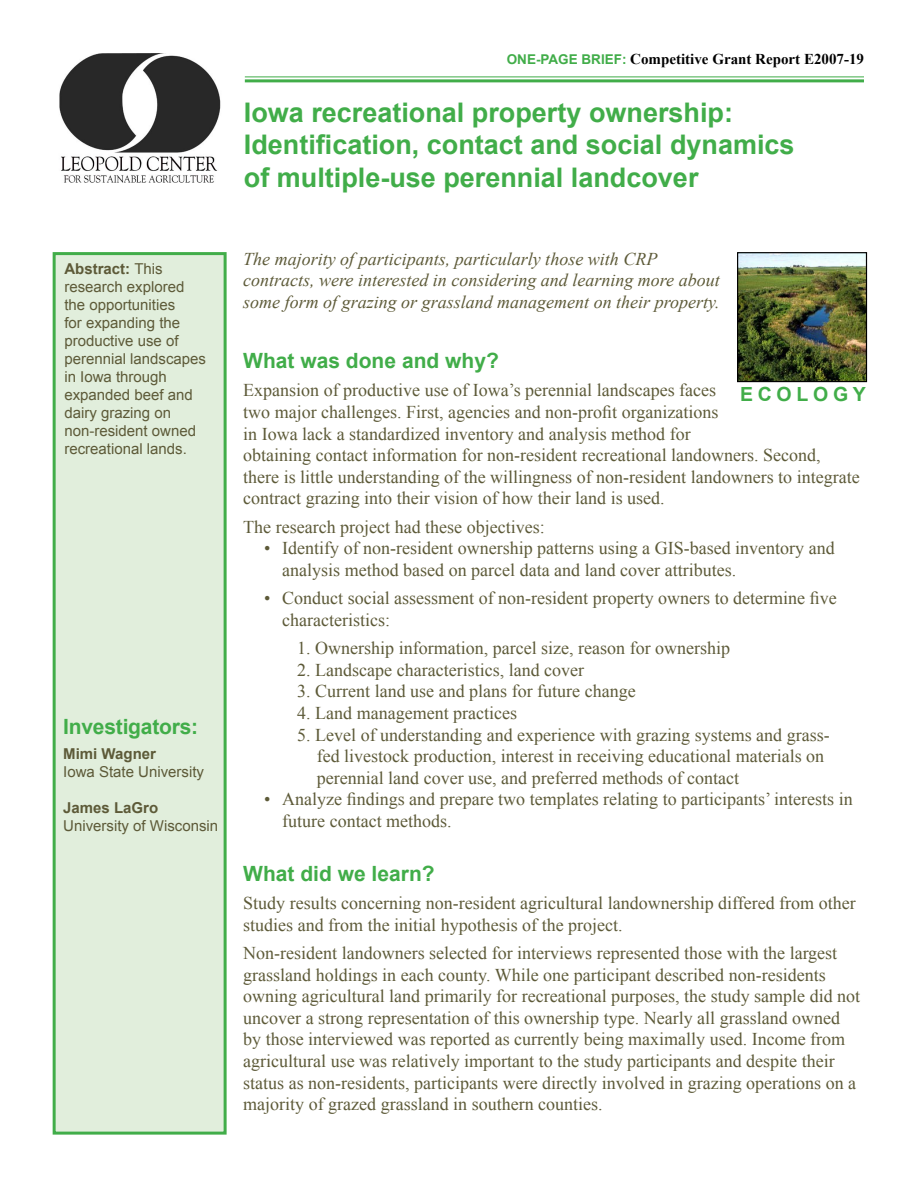
<style>
.page{position:relative;width:918px;height:1188px;background:#fff}
.page>*{position:absolute;margin:0;border:0;box-sizing:border-box;transform-origin:0 0}
.t1{font:700 27px/32.4px "Arial";color:#41ad49}
.t2{font:700 21px "Arial";color:#41ad49}
.t3{font:700 19.5px "Arial";letter-spacing:.245em;color:#41ad49}
.t4{font:18px/21.6px "Times New Roman";color:#5d5a38}
.t5{font:italic 18px/21.6px "Times New Roman";color:#5d5a38}
.t6{font:15px/18px "Arial";color:#5d5a38}
.t7{font:700 15px "Times New Roman";color:#000}
.t8{font:700 15px "Arial";color:#5d5a38}
.s1{font-family:"Arial";font-size:13.5px;color:#41ad49}
.s2{font-weight:700}
</style>
<div class="page">
<div style="left:53px;top:252px;width:174px;height:883px;background:#e1eedc;border:3px solid #41ad49"></div>
<hr style="left:245px;top:76px;width:619px;height:1px;background:#41ad49">
<hr style="left:245px;top:79px;width:619px;height:3px;background:#41ad49">
<img style="left:739px;top:254px;width:126px;height:126px">
<div style="left:737px;top:252px;width:130px;height:130px;border:1px solid #000"></div>
<img style="left:59px;top:53px;width:162px;height:130px">
<p class="t7" style="left:507px;top:49px;width:359px"><span class="s1">ONE-PAGE BRIEF:</span> Competitive Grant Report E2007-19</p>
<h1 class="t1" style="left:244px;top:97px;width:552px">Iowa recreational property ownership:<br>Identification, contact and social dynamics of multiple-use perennial landcover</h1>
<p class="t6" style="left:64px;top:260px;width:143px"><span class="s2">Abstract:</span> This research explored the opportunities<br>for expanding the productive use of perennial landscapes in Iowa through expanded beef and dairy grazing on non-resident owned recreational lands.</p>
<p class="t5" style="left:243px;top:247px;width:478px">The majority of participants, particularly those with CRP contracts, were interested in considering and learning more about some form of grazing or grassland management on their property.</p>
<p class="t2" style="left:243px;top:347px;width:257px">What was done and why?</p>
<p class="t4" style="left:243px;top:379px;width:618px">Expansion of productive use of Iowa’s perennial landscapes faces<br>two major challenges. First, agencies and non-profit organizations<br>in Iowa lack a standardized inventory and analysis method for<br>obtaining contact information for non-resident recreational landowners. Second, there is little understanding of the willingness of non-resident landowners to integrate contract grazing into their vision of how their land is used.</p>
<p class="t4" style="left:243px;top:516px;width:303px">The research project had these objectives:</p>
<p class="t4" style="left:282px;top:537px;width:554px;text-indent:-18px">• Identify of non-resident ownership patterns using a GIS-based inventory and analysis method based on parcel data and land cover attributes.</p>
<p class="t4" style="left:282px;top:587px;width:556px;text-indent:-18px">• Conduct social assessment of non-resident property owners to determine five characteristics:</p>
<p class="t4" style="left:297px;top:637px;width:434px">1. Ownership information, parcel size, reason for ownership</p>
<p class="t4" style="left:297px;top:659px;width:288px">2. Landscape characteristics, land cover</p>
<p class="t4" style="left:297px;top:680px;width:340px">3. Current land use and plans for future change</p>
<p class="t4" style="left:297px;top:702px;width:221px">4. Land management practices</p>
<p class="t4" style="left:317px;top:724px;width:514px;text-indent:-19px">5. Level of understanding and experience with grazing systems and grass&shy;fed livestock production, interest in receiving educational materials on perennial land cover use, and preferred methods of contact</p>
<p class="t4" style="left:282px;top:788px;width:572px;text-indent:-18px">• Analyze findings and prepare two templates relating to participants’ interests in future contact methods.</p>
<p class="t2" style="left:243px;top:859px;width:193px">What did we learn?</p>
<p class="t4" style="left:243px;top:892px;width:614px">Study results concerning non-resident agricultural landownership differed from other studies and from the initial hypothesis of the project.</p>
<p class="t4" style="left:243px;top:942px;width:618px">Non-resident landowners selected for interviews represented those with the largest grassland holdings in each county. While one participant described non-residents owning agricultural land primarily for recreational purposes, the study sample did not uncover a strong representation of this ownership type. Nearly all grassland owned by those interviewed was reported as currently being maximally used. Income from agricultural use was relatively important to the study participants and despite their status as non-residents, participants were directly involved in grazing operations on a majority of grazed grassland in southern counties.</p>
<p class="t3" style="left:740px;top:381px;width:127px">ECOLOGY</p>
<p class="t2" style="left:63px;top:713px;width:136px">Investigators:</p>
<p class="t8" style="left:63px;top:744px;width:94px">Mimi Wagner</p>
<p class="t6" style="left:63px;top:763px;width:142px">Iowa State University</p>
<p class="t8" style="left:63px;top:798px;width:97px">James LaGro</p>
<p class="t6" style="left:63px;top:817px;width:157px">University of Wisconsin</p>
</div>
